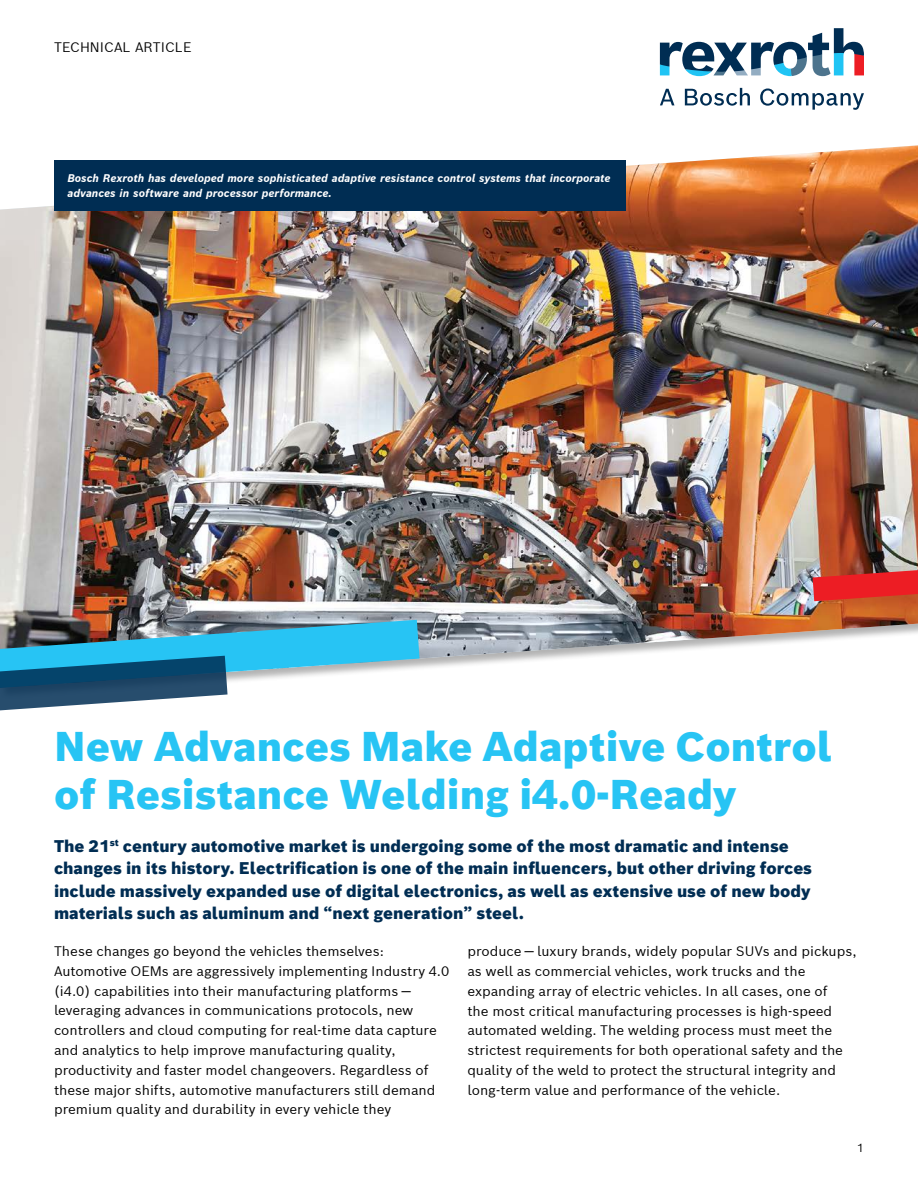
<style>
.page{position:relative;width:918px;height:1188px;background:#fff}
.page>*{position:absolute;margin:0;border:0;box-sizing:border-box;transform-origin:0 0}
.t1{font:900 40.5px/48px "Bosch Sans";color:#27c4f4}
.t2{font:900 16.5px/22.5px "Bosch Sans";color:#002d53}
.t3{font:13.5px/19.8px "Bosch Sans";color:#000}
.t4{font:11.55px "Bosch Sans";color:#000}
.t5{font:italic 700 10.8px/15px "Bosch Sans";color:#fff}
</style>
<div class="page">
<img style="left:0;top:145px;width:918px;height:523px">
<svg style="left:660px;top:89px;width:14px;height:16px"></svg>
<svg style="left:685px;top:88px;width:65px;height:18px"></svg>
<svg style="left:760px;top:89px;width:104px;height:21px"></svg>
<svg style="left:660px;top:28px;width:204px;height:48px"></svg>
<svg style="left:813px;top:569px;width:105px;height:32px;background:#dc2e2b"></svg>
<svg style="left:0;top:620px;width:420px;height:91px"></svg>
<div style="left:54px;top:160px;width:571px;height:51px;background:#002d53"></div>
<p class="t3" style="left:54px;top:37px;width:139px">TECHNICAL ARTICLE</p>
<p class="t5" style="left:68px;top:171px;width:544px">Bosch Rexroth has developed more sophisticated adaptive resistance control systems that incorporate advances in software and processor performance.</p>
<h1 class="t1" style="left:54px;top:722px;width:780px">New Advances Make Adaptive Control of Resistance Welding i4.0-Ready</h1>
<p class="t2" style="left:54px;top:835px;width:760px">The 21<sup>st</sup> century automotive market is undergoing some of the most dramatic and intense changes in its history. Electrification is one of the main influencers, but other driving forces include massively expanded use of digital electronics, as well as extensive use of new body materials such as aluminum and “next generation” steel.</p>
<p class="t3" style="left:54px;top:941px;width:397px">These changes go beyond the vehicles themselves:<br>Automotive OEMs are aggressively implementing Industry 4.0 (i4.0) capabilities into their manufacturing platforms — leveraging advances in communications protocols, new controllers and cloud computing for real-time data capture and analytics to help improve manufacturing quality, productivity and faster model changeovers. Regardless of these major shifts, automotive manufacturers still demand premium quality and durability in every vehicle they</p>
<p class="t3" style="left:467px;top:941px;width:391px">produce — luxury brands, widely popular SUVs and pickups, as well as commercial vehicles, work trucks and the expanding array of electric vehicles. In all cases, one of<br>the most critical manufacturing processes is high-speed automated welding. The welding process must meet the strictest requirements for both operational safety and the quality of the weld to protect the structural integrity and long-term value and performance of the vehicle.</p>
<p class="t4" style="left:857px;top:1140px;width:9px">1</p>
</div>
